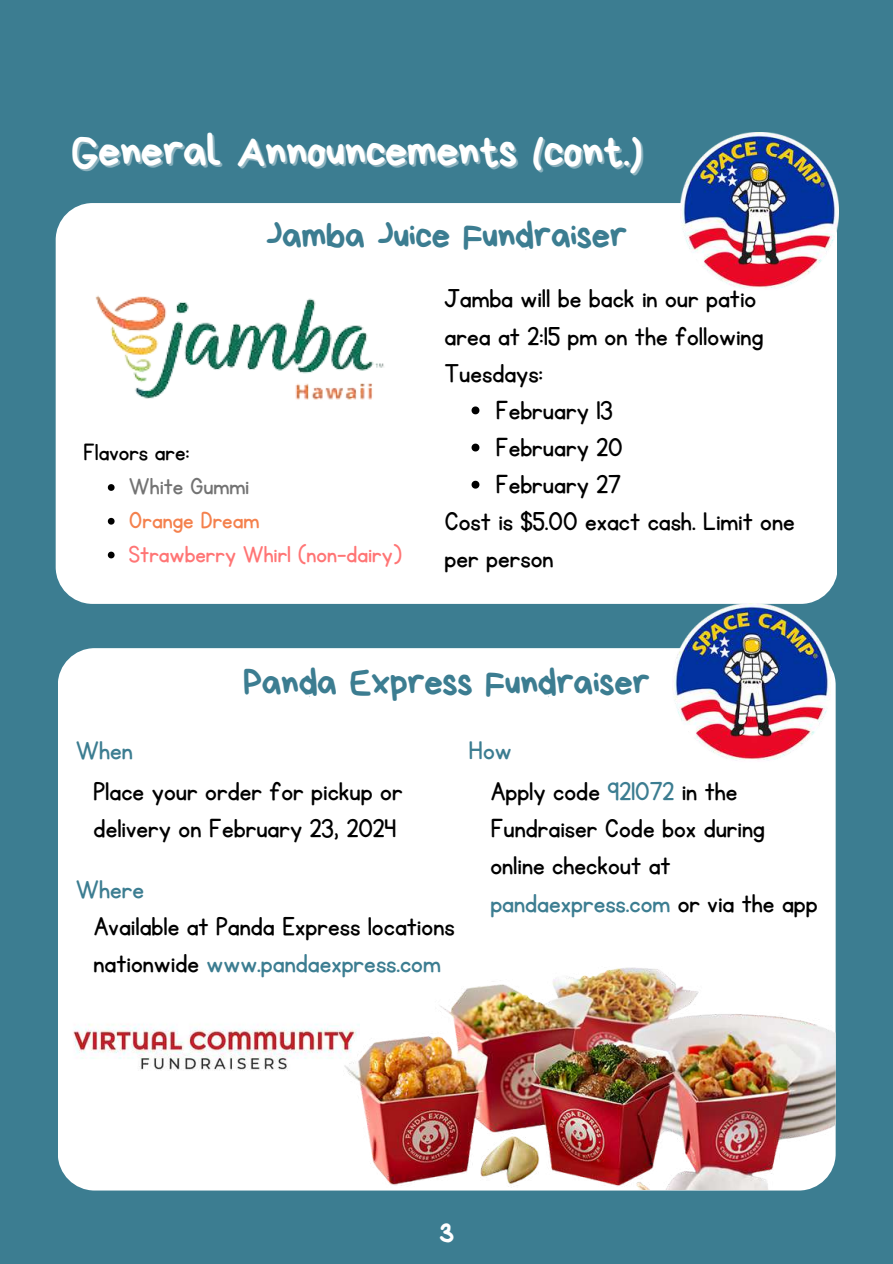
<style>
.page{position:relative;width:893px;height:1264px;background:#fff}
.page>*{position:absolute;margin:0;border:0;box-sizing:border-box;transform-origin:0 0}
.t1{font:45px "Bryndan Write";letter-spacing:-.025em;color:#fff}
.t2{font:37.5px "Bryndan Write";letter-spacing:-.025em;color:#3c7d91}
.t3{font:30px/37.2px "KG Primary Penmanship";color:#000}
.t4{font:30px "KG Primary Penmanship";color:#3c7d91}
.t5{font:30px "Bryndan Write";color:#fff}
.t6{font:27px "KG Primary Penmanship";color:#ff7575}
.t7{font:27px "KG Primary Penmanship";color:#000}
.t8{font:27px "KG Primary Penmanship";color:#f4814d}
.t9{font:27px "KG Primary Penmanship";color:#737373}
.s1{color:#3c7d91}
</style>
<div class="page">
<div style="left:0;top:0;width:892px;height:1263px;background:#3c7d91"></div>
<div style="left:56px;top:203px;width:781px;height:401px;background:#fff;border-radius:37px"></div>
<div style="left:58px;top:648px;width:777px;height:542px;background:#fff;border-radius:37px"></div>
<img style="left:95px;top:295px;width:289px;height:105px">
<img style="left:680px;top:132px;width:158px;height:156px">
<img style="left:73px;top:1024px;width:179px;height:47px">
<svg style="left:471px;top:406px;width:8px;height:8px"></svg>
<svg style="left:471px;top:443px;width:8px;height:8px"></svg>
<svg style="left:471px;top:481px;width:8px;height:7px"></svg>
<img style="left:672px;top:604px;width:159px;height:157px">
<svg style="left:108px;top:484px;width:7px;height:7px"></svg>
<svg style="left:108px;top:518px;width:7px;height:6px"></svg>
<svg style="left:108px;top:551px;width:7px;height:7px"></svg>
<img style="left:252px;top:862px;width:583px;height:327px;border-radius:44px">
<h1 class="t1" style="left:71px;top:129px;width:573px">General Announcements (cont.)</h1>
<p class="t2" style="left:266px;top:217px;width:363px">Jamba Juice Fundraiser</p>
<p class="t7" style="left:83px;top:439px;width:108px">Flavors are:</p>
<p class="t9" style="left:129px;top:473px;width:122px">White Gummi</p>
<p class="t8" style="left:129px;top:507px;width:132px">Orange Dream</p>
<p class="t6" style="left:129px;top:541px;width:274px">Strawberry Whirl (non-dairy)</p>
<p class="t3" style="left:444px;top:281px;width:313px">Jamba will be back in our patio</p>
<p class="t3" style="left:444px;top:318px;width:320px">area at 2:15 pm on the following</p>
<p class="t3" style="left:444px;top:355px;width:100px">Tuesdays:</p>
<p class="t3" style="left:495px;top:392px;width:119px">February 13</p>
<p class="t3" style="left:495px;top:429px;width:128px">February 20</p>
<p class="t3" style="left:495px;top:467px;width:127px">February 27</p>
<p class="t3" style="left:444px;top:504px;width:352px">Cost is $5.00 exact cash. Limit one</p>
<p class="t3" style="left:444px;top:541px;width:110px">per person</p>
<p class="t4" style="left:76px;top:736px;width:58px">When</p>
<p class="t2" style="left:243px;top:664px;width:408px">Panda Express Fundraiser</p>
<p class="t4" style="left:469px;top:736px;width:44px">How</p>
<p class="t3" style="left:94px;top:773px;width:310px">Place your order for pickup or delivery on February 23, 2024</p>
<p class="t3" style="left:490px;top:773px;width:329px">Apply code <span class="s1">921072</span> in the<br>Fundraiser Code box during online checkout at <span class="s1">pandaexpress.com</span> or via the app</p>
<p class="t3" style="left:94px;top:908px;width:362px">Available at Panda Express locations nationwide <span class="s1">www.pandaexpress.com</span></p>
<p class="t4" style="left:76px;top:874px;width:70px">Where</p>
<p class="t5" style="left:439px;top:1218px;width:17px">3</p>
</div>
